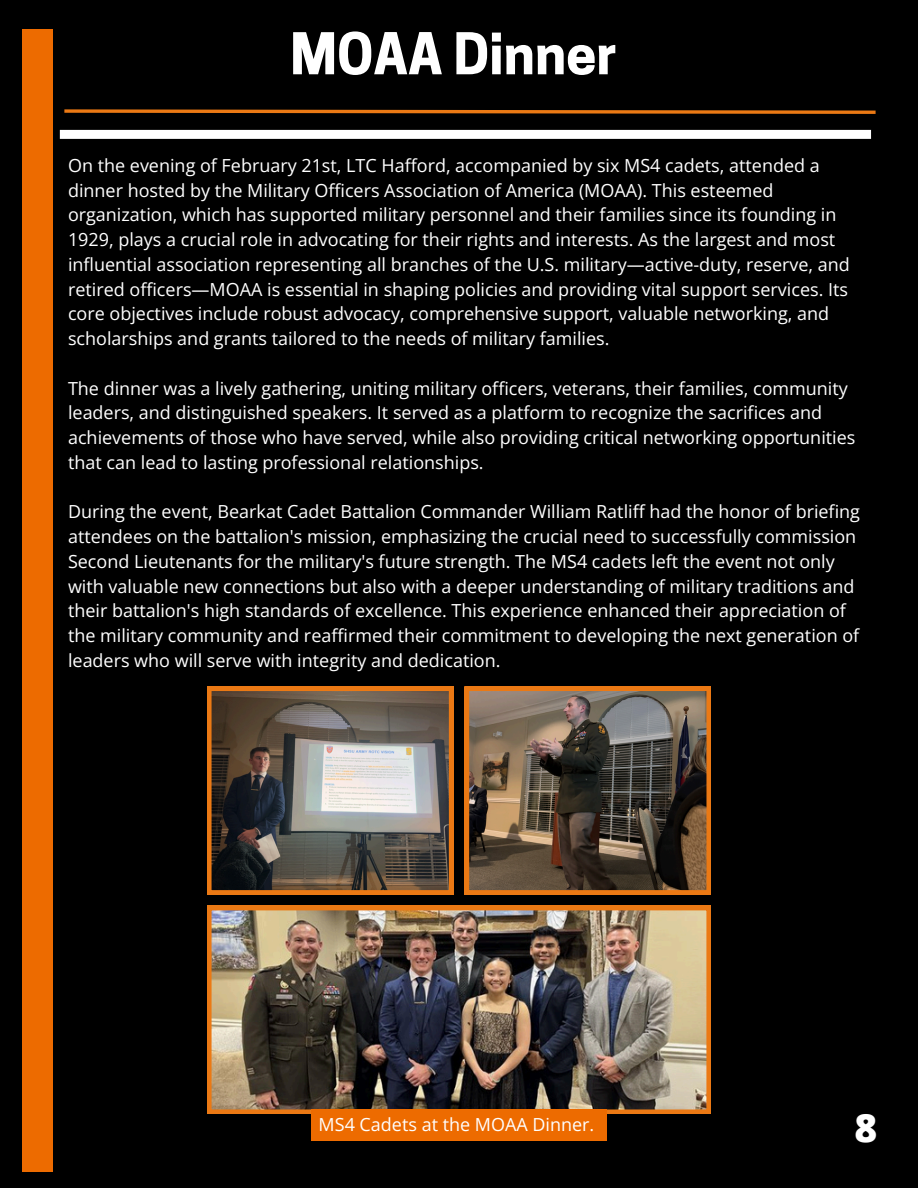
<style>
.page{position:relative;width:918px;height:1188px;background:#000}
.page>*{position:absolute;margin:0;border:0;box-sizing:border-box;transform-origin:0 0}
.t1{font:700 54px "Cooper Hewitt";color:#fff}
.t2{font:800 39px "Open Sans";color:#fff}
.t3{font:18px/24.8px "Open Sans";color:#fff}
</style>
<div class="page">
<svg style="left:207px;top:687px;width:246px;height:208px;background:#75685c"></svg>
<img style="left:465px;top:687px;width:246px;height:208px">
<img style="left:207px;top:906px;width:504px;height:208px">
<div style="left:22px;top:29px;width:31px;height:1143px;background:#ed6b00"></div>
<div style="left:60px;top:130px;width:811px;height:9px;background:#fff"></div>
<svg style="left:64px;top:109px;width:812px;height:5px"></svg>
<div style="left:311px;top:1109px;width:296px;height:32px;background:#ed6b00"></div>
<p class="t1" style="left:290px;top:34px;width:328px">MOAA Dinner</p>
<p class="t3" style="left:68px;top:153px;width:783px">On the evening of February 21st, LTC Hafford, accompanied by six MS4 cadets, attended a dinner hosted by the Military Officers Association of America (MOAA). This esteemed organization, which has supported military personnel and their families since its founding in 1929, plays a crucial role in advocating for their rights and interests. As the largest and most influential association representing all branches of the U.S. military—active-duty, reserve, and retired officers—MOAA is essential in shaping policies and providing vital support services. Its core objectives include robust advocacy, comprehensive support, valuable networking, and scholarships and grants tailored to the needs of military families.</p>
<p class="t3" style="left:68px;top:375px;width:789px">The dinner was a lively gathering, uniting military officers, veterans, their families, community leaders, and distinguished speakers. It served as a platform to recognize the sacrifices and achievements of those who have served, while also providing critical networking opportunities that can lead to lasting professional relationships.</p>
<p class="t3" style="left:68px;top:499px;width:794px">During the event, Bearkat Cadet Battalion Commander William Ratliff had the honor of briefing attendees on the battalion's mission, emphasizing the crucial need to successfully commission Second Lieutenants for the military's future strength. The MS4 cadets left the event not only with valuable new connections but also with a deeper understanding of military traditions and their battalion's high standards of excellence. This experience enhanced their appreciation of the military community and reaffirmed their commitment to developing the next generation of leaders who will serve with integrity and dedication.</p>
<p class="t3" style="left:319px;top:1112px;width:277px">MS4 Cadets at the MOAA Dinner.</p>
<h1 class="t2" style="left:854px;top:1100px;width:24px">8</h1>
</div>
